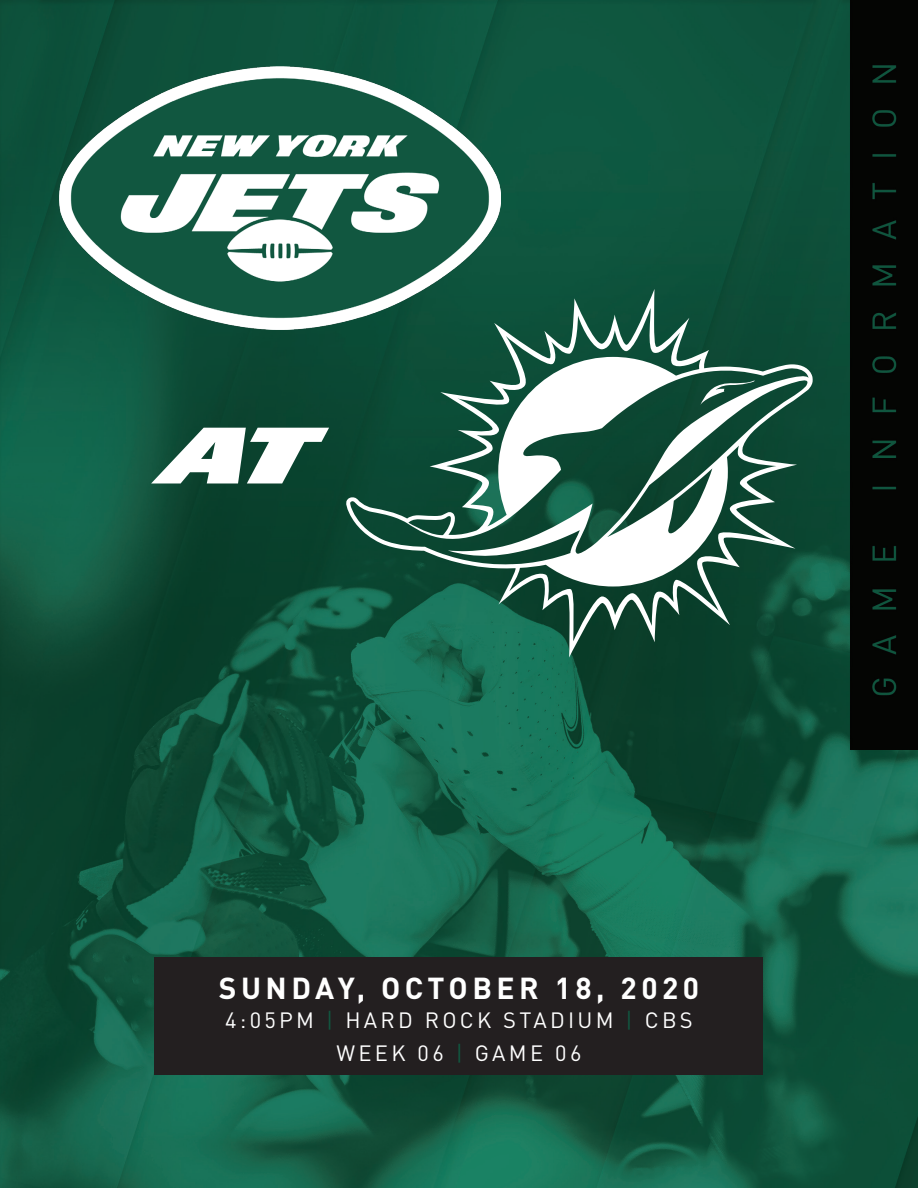
<style>
.page{position:relative;width:918px;height:1188px;background:#fff}
.page>*{position:absolute;margin:0;border:0;box-sizing:border-box;transform-origin:0 0}
.t1{font:700 90.6px "Jets";color:#fff}
.t2{font:700 30px "DIN Pro";letter-spacing:.15em;color:#fff}
.t3{font:21.9px "DIN Pro";letter-spacing:.15em;color:#fff}
.s1{color:#115740}
</style>
<div class="page">
<img style="left:0;top:0;width:918px;height:1188px">
<div style="left:155px;top:957px;width:608px;height:118px;background:#231f20"></div>
<img style="left:59px;top:66px;width:442px;height:264px">
<svg style="left:346px;top:289px;width:467px;height:369px;fill:#0c4c37"></svg>
<svg style="left:700px;top:380px;width:55px;height:25px"></svg>
<p class="t1" style="left:166px;top:411px;width:151px">AT</p>
<p class="t2" style="left:219px;top:963px;width:482px">SUNDAY, OCTOBER 18, 2020</p>
<p class="t3" style="left:225px;top:1003px;width:469px">4:05PM <span class="s1">|</span> HARD ROCK STADIUM <span class="s1">|</span> CBS</p>
<p class="t3" style="left:337px;top:1036px;width:246px">WEEK 06 <span class="s1">|</span> GAME 06</p>
</div>
